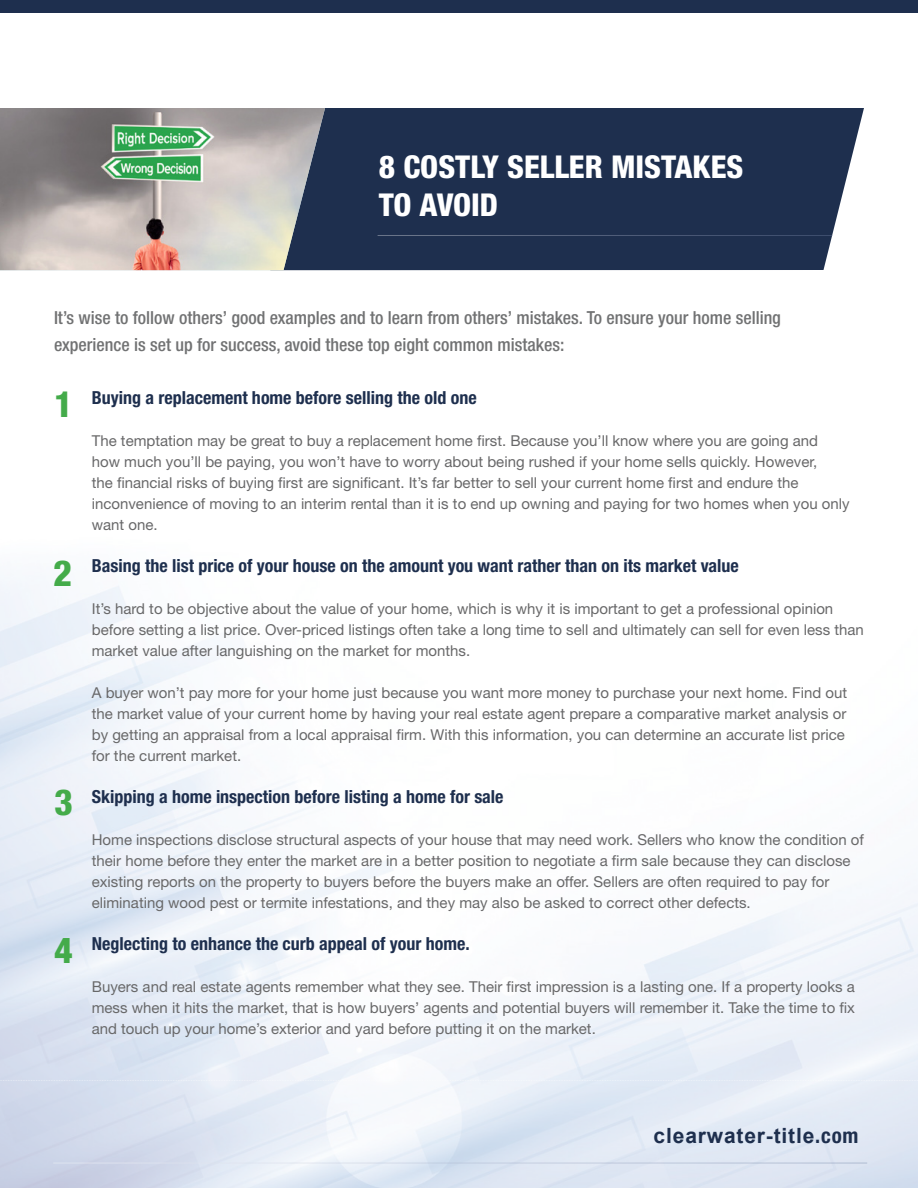
<style>
.page{position:relative;width:918px;height:1188px;background:#fff}
.page>*{position:absolute;margin:0;border:0;box-sizing:border-box;transform-origin:0 0}
.t1{font:800 condensed 36px "Helvetica Neue LT Std";color:#44ab4a}
.t2{font:800 condensed 31.5px/37.8px "Helvetica Neue LT Std";color:#fff}
.t3{font:700 21px "Arial";letter-spacing:.04em;color:#1e2f4e}
.t4{font:700 condensed 18px "Helvetica Neue LT Std";color:#1e2f4e}
.t5{font:500 condensed 18px/27px "Helvetica Neue LT Std";color:#717273}
.t6{font:15px/21px "Helvetica Neue LT Std";color:#686869}
.s1{font-family:"Helvetica Neue LT Pro";font-stretch:condensed}
</style>
<div class="page">
<svg style="left:0;top:1080px;width:918px;height:1px"></svg>
<div style="left:0;top:0;width:918px;height:14px;background:#1e2f4e"></div>
<div style="left:325px;top:108px;width:539px;height:162px;background:#1e2f4e"></div>
<img style="left:0;top:108px;width:325px;height:162px">
<hr style="left:378px;top:234px;width:455px;height:2px;background:#fff">
<h2 class="t2" style="left:379px;top:148px;width:366px">8 COSTLY SELLER MISTAKES<br>TO AVOID</h2>
<p class="t5" style="left:54px;top:304px;width:728px">It’s wise to follow others’ good examples and to learn from others’ mistakes. To ensure your home selling experience is set up for success, avoid these top eight common mistakes:</p>
<p class="t4" style="left:92px;top:387px;width:386px">Buying a replacement home before selling the old one</p>
<p class="t6" style="left:92px;top:430px;width:759px">The temptation may be great to buy a replacement home first. Because you’ll know where you are going and how much you’ll be paying, you won’t have to worry about being rushed if your home sells quickly. However,<br>the financial risks of buying first are significant. It’s far better to sell your current home first and endure the inconvenience of moving to an interim rental than it is to end up owning and paying for two homes when you only want one.</p>
<p class="t4" style="left:92px;top:555px;width:648px">Basing the list price of your house on the amount you want rather than on its market value</p>
<p class="t6" style="left:92px;top:598px;width:774px">It’s hard to be objective about the value of your home, which is why it is important to get a professional opinion before setting a list price. Over-priced listings often take a long time to sell and ultimately can sell for even less than market value after languishing on the market for months.</p>
<p class="t6" style="left:92px;top:682px;width:757px">A buyer won’t pay more for your home just because you want more money to purchase your next home. Find out the market value of your current home by having your real estate agent prepare a comparative market analysis or by getting an appraisal from a local appraisal firm. With this information, you can determine an accurate list price for the current market.</p>
<p class="t4" style="left:92px;top:786px;width:413px">Skipping a home inspection before listing a home for sale</p>
<p class="t6" style="left:92px;top:829px;width:774px">Home inspections disclose structural aspects of your house that may need work. Sellers who know the condition of their home before they enter the market are in a better position to negotiate a firm sale because they can disclose existing reports on the property to buyers before the buyers make an offer. Sellers are often required to pay for eliminating wood pest or termite infestations, and they may also be asked to correct other defects.</p>
<p class="t4" style="left:92px;top:933px;width:379px">Neglecting to enhance the curb appeal of your home.</p>
<p class="t6" style="left:92px;top:976px;width:765px;text-align:justify">Buyers and real estate agents remember what they see. Their first impression is a lasting one. If a property looks a mess when it hits the market, that is how buyers’ agents and potential buyers will remember it. Take the time to fix and touch up your home’s exterior and yard before putting it on the market.</p>
<h1 class="t1" style="left:54px;top:382px;width:20px">1</h1>
<h1 class="t1" style="left:53px;top:551px;width:20px">2</h1>
<h1 class="t1" style="left:54px;top:780px;width:20px">3</h1>
<h1 class="t1" style="left:54px;top:927px;width:20px">4</h1>
<h3 class="t3" style="left:654px;top:1121px;width:206px">clearwater-title<span class="s1">.com</span></h3>
</div>
